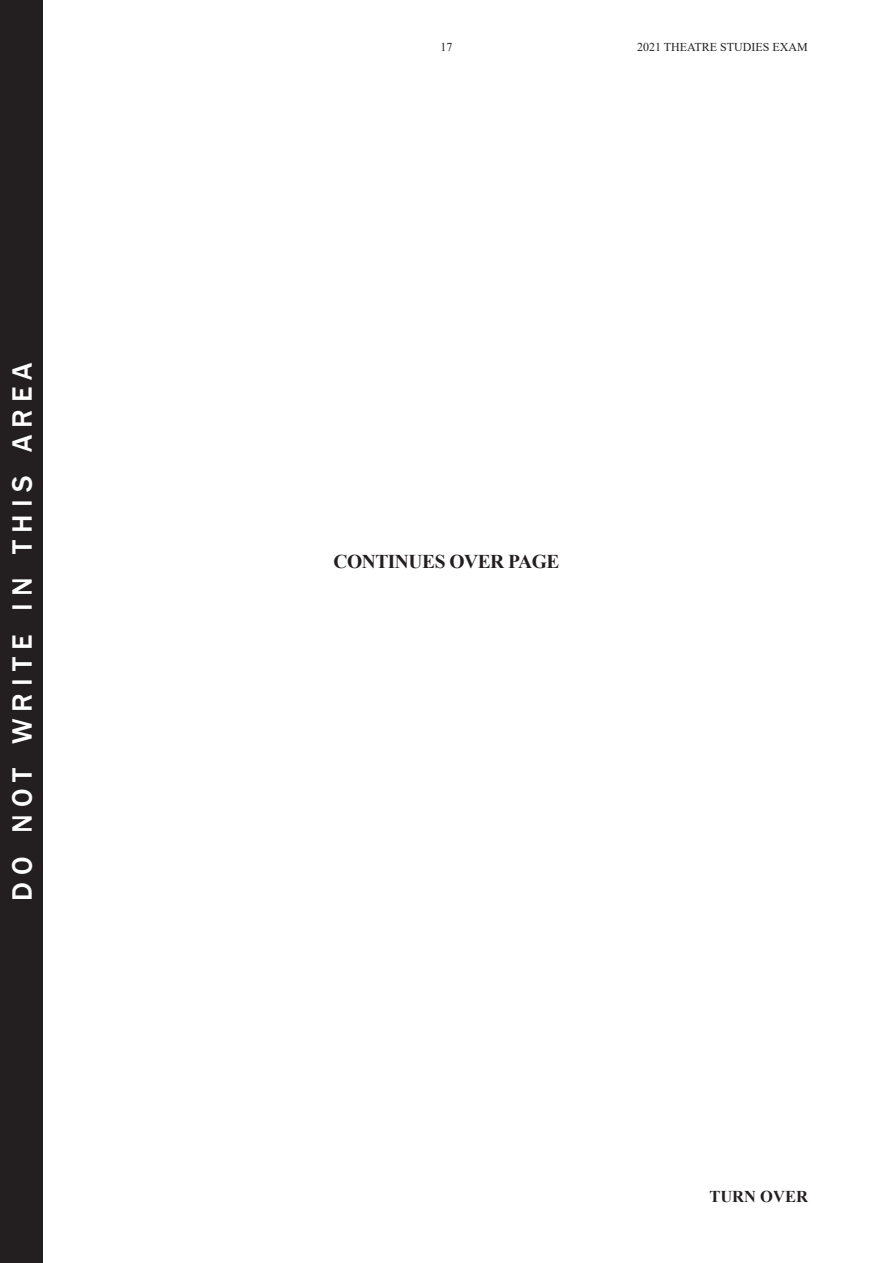
<style>
.page{position:relative;width:893px;height:1263px;background:#fff}
.page>*{position:absolute;margin:0;border:0;box-sizing:border-box;transform-origin:0 0}
.t1{font:28.8px "Franklin Gothic Medium SC800";letter-spacing:.25em;color:#fff}
.Head_1{font:700 19.5px "Times New Roman";letter-spacing:-.025em;color:#231f20}
.Turn_over{font:700 16.5px "Times New Roman";color:#231f20}
.t2{font:12px "Times New Roman";color:#231f20}
</style>
<div class="page">
<div style="left:0;top:0;width:43px;height:1263px;background:#231f20"></div>
<h1 class="t1" style="left:4px;top:901px;width:540px;rotate:-90deg">do not write in this area</h1>
<p class="t2" style="left:440px;top:38px;width:13px">17</p>
<p class="t2" style="left:637px;top:38px;width:172px">2021 THEATRE STUDIES EXAM</p>
<p class="Head_1" style="left:333px;top:547px;width:227px">CONTINUES OVER PAGE</p>
<p class="Turn_over" style="left:709px;top:1184px;width:100px">TURN OVER</p>
</div>
